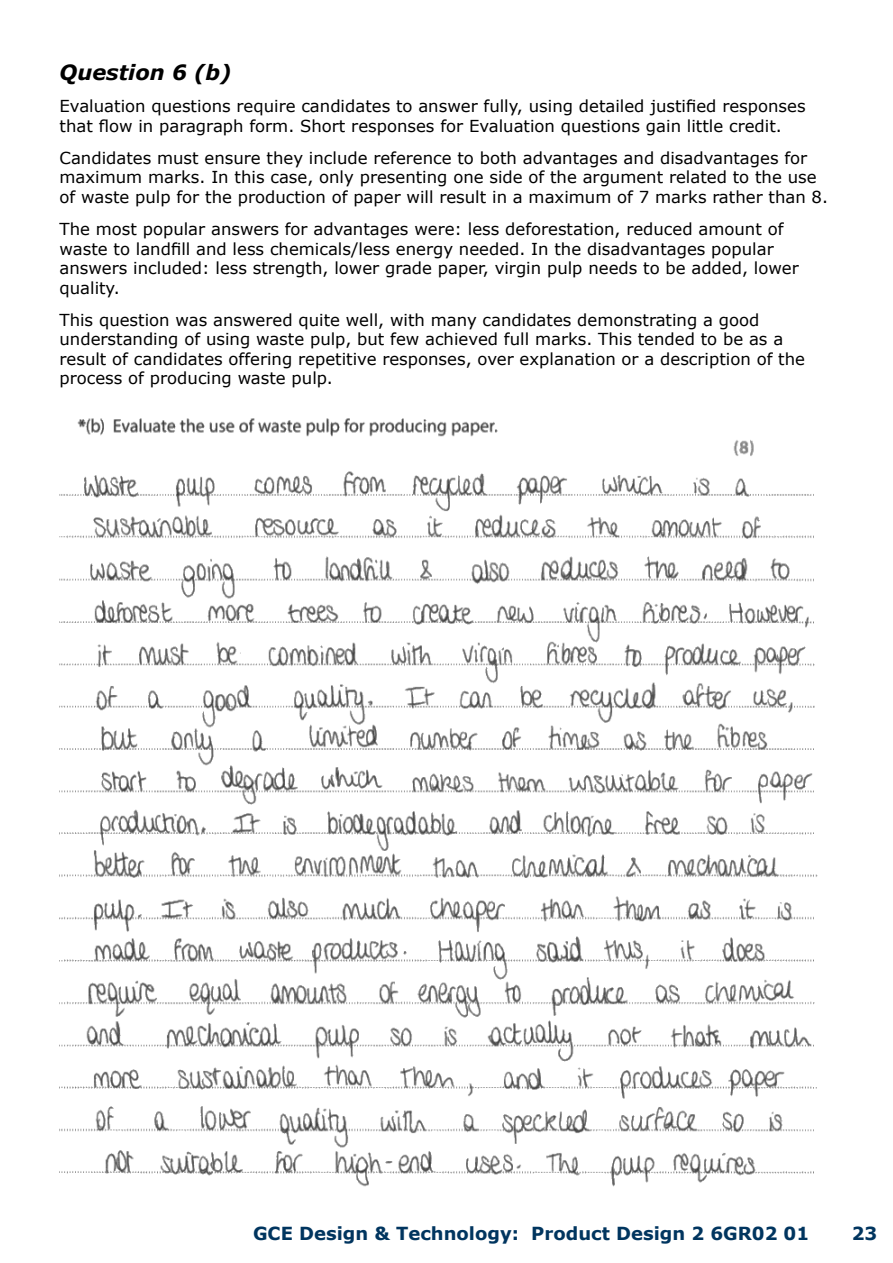
<style>
.page{position:relative;width:893px;height:1263px;background:#fff}
.page>*{position:absolute;margin:0;border:0;box-sizing:border-box;transform-origin:0 0}
.t1{font:italic 700 21px "Verdana";color:#000}
.t2{font:700 18px "Verdana";color:#00355f}
.t3{font:16.5px/19.5px "Verdana";color:#000}
</style>
<div class="page">
<img style="left:60px;top:418px;width:758px;height:768px">
<p class="t1" style="left:60px;top:57px;width:174px">Question 6 (b)</p>
<p class="t3" style="left:60px;top:96px;width:748px">Evaluation questions require candidates to answer fully, using detailed justified responses that flow in paragraph form. Short responses for Evaluation questions gain little credit.</p>
<p class="t3" style="left:60px;top:148px;width:770px">Candidates must ensure they include reference to both advantages and disadvantages for maximum marks. In this case, only presenting one side of the argument related to the use of waste pulp for the production of paper will result in a maximum of 7 marks rather than 8.</p>
<p class="t3" style="left:60px;top:219px;width:741px">The most popular answers for advantages were: less deforestation, reduced amount of waste to landfill and less chemicals/less energy needed. In the disadvantages popular answers included: less strength, lower grade paper, virgin pulp needs to be added, lower quality.</p>
<p class="t3" style="left:60px;top:310px;width:747px">This question was answered quite well, with many candidates demonstrating a good understanding of using waste pulp, but few achieved full marks. This tended to be as a result of candidates offering repetitive responses, over explanation or a description of the process of producing waste pulp.</p>
<p class="t2" style="left:253px;top:1221px;width:558px">GCE Design &amp; Technology: Product Design 2 6GR02 01</p>
<p class="t2" style="left:852px;top:1221px;width:27px">23</p>
</div>
